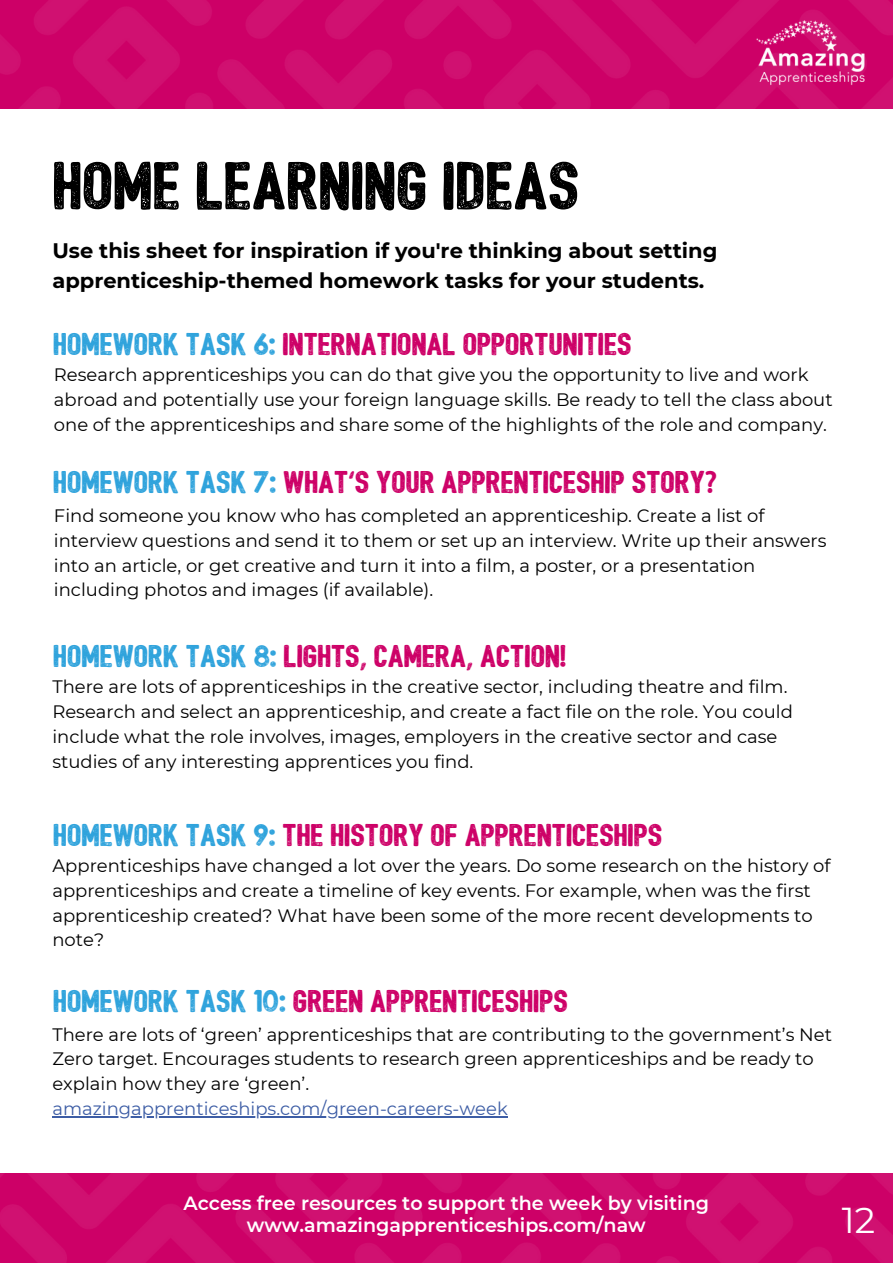
<style>
.page{position:relative;width:893px;height:1264px;background:#fff}
.page>*{position:absolute;margin:0;border:0;box-sizing:border-box;transform-origin:0 0}
.t1{font:64.5px "Bushcraft textured";color:#000}
.t2{font:36px "Montserrat";color:#fff}
.t3{font:30px "Bushcraft textured";color:#cd0067}
.t4{font:700 21px/29.2px "Montserrat";color:#000}
.t5{font:600 19.05px/22.5px "Montserrat";color:#fff;text-align:center}
.t6{font:18px/24.8px "Montserrat";color:#000}
.t7{font:18px "Montserrat";color:#3d5da5}
.s1{color:#2fa3dc}
</style>
<div class="page">
<div style="left:0;top:0;width:892px;height:108px;background:linear-gradient(to right,#ce066b,#ce076b)"></div>
<img style="left:747px;top:5px;width:126px;height:95px">
<img style="left:0;top:1173px;width:892px;height:89px">
<hr style="left:52px;top:1115px;width:456px;height:2px;background:#3d5da5">
<h1 class="t1" style="left:54px;top:161px;width:528px">HOME LEARNING IDEAS</h1>
<p class="t4" style="left:52px;top:236px;width:666px">Use this sheet for inspiration if you're thinking about setting apprenticeship-themed homework tasks for your students.</p>
<h3 class="t3" style="left:54px;top:332px;width:580px"><span class="s1">HOMEWORK TASK 6:</span> INTERNATIONAL OPPORTUNITIES</h3>
<p class="t6" style="left:54px;top:362px;width:780px">Research apprenticeships you can do that give you the opportunity to live and work abroad and potentially use your foreign language skills. Be ready to tell the class about one of the apprenticeships and share some of the highlights of the role and company.</p>
<h3 class="t3" style="left:54px;top:470px;width:665px"><span class="s1">HOMEWORK TASK 7:</span> WHAT'S YOUR APPRENTICESHIP STORY?</h3>
<p class="t6" style="left:54px;top:503px;width:774px">Find someone you know who has completed an apprenticeship. Create a list of interview questions and send it to them or set up an interview. Write up their answers into an article, or get creative and turn it into a film, a poster, or a presentation including photos and images (if available).</p>
<h3 class="t3" style="left:54px;top:644px;width:514px"><span class="s1">HOMEWORK TASK 8:</span> LIGHTS, CAMERA, ACTION!</h3>
<p class="t6" style="left:52px;top:674px;width:742px">There are lots of apprenticeships in the creative sector, including theatre and film.<br>Research and select an apprenticeship, and create a fact file on the role. You could include what the role involves, images, employers in the creative sector and case studies of any interesting apprentices you find.</p>
<h3 class="t3" style="left:54px;top:823px;width:610px"><span class="s1">HOMEWORK TASK 9:</span> THE HISTORY OF APPRENTICESHIPS</h3>
<p class="t6" style="left:52px;top:853px;width:779px">Apprenticeships have changed a lot over the years. Do some research on the history of apprenticeships and create a timeline of key events. For example, when was the first apprenticeship created? What have been some of the more recent developments to note?</p>
<h3 class="t3" style="left:54px;top:989px;width:516px"><span class="s1">HOMEWORK TASK 10:</span> GREEN APPRENTICESHIPS</h3>
<p class="t6" style="left:52px;top:1021px;width:781px">There are lots of ‘green’ apprenticeships that are contributing to the government’s Net<br>Zero target. Encourages students to research green apprenticeships and be ready to explain how they are ‘green’.</p>
<p class="t7" style="left:52px;top:1097px;width:457px">amazingapprenticeships.com/green-careers-week</p>
<p class="t5" style="left:183px;top:1191px;width:527px">Access free resources to support the week by visiting www.amazingapprenticeships.com/naw</p>
<h2 class="t2" style="left:841px;top:1197px;width:35px">12</h2>
</div>
